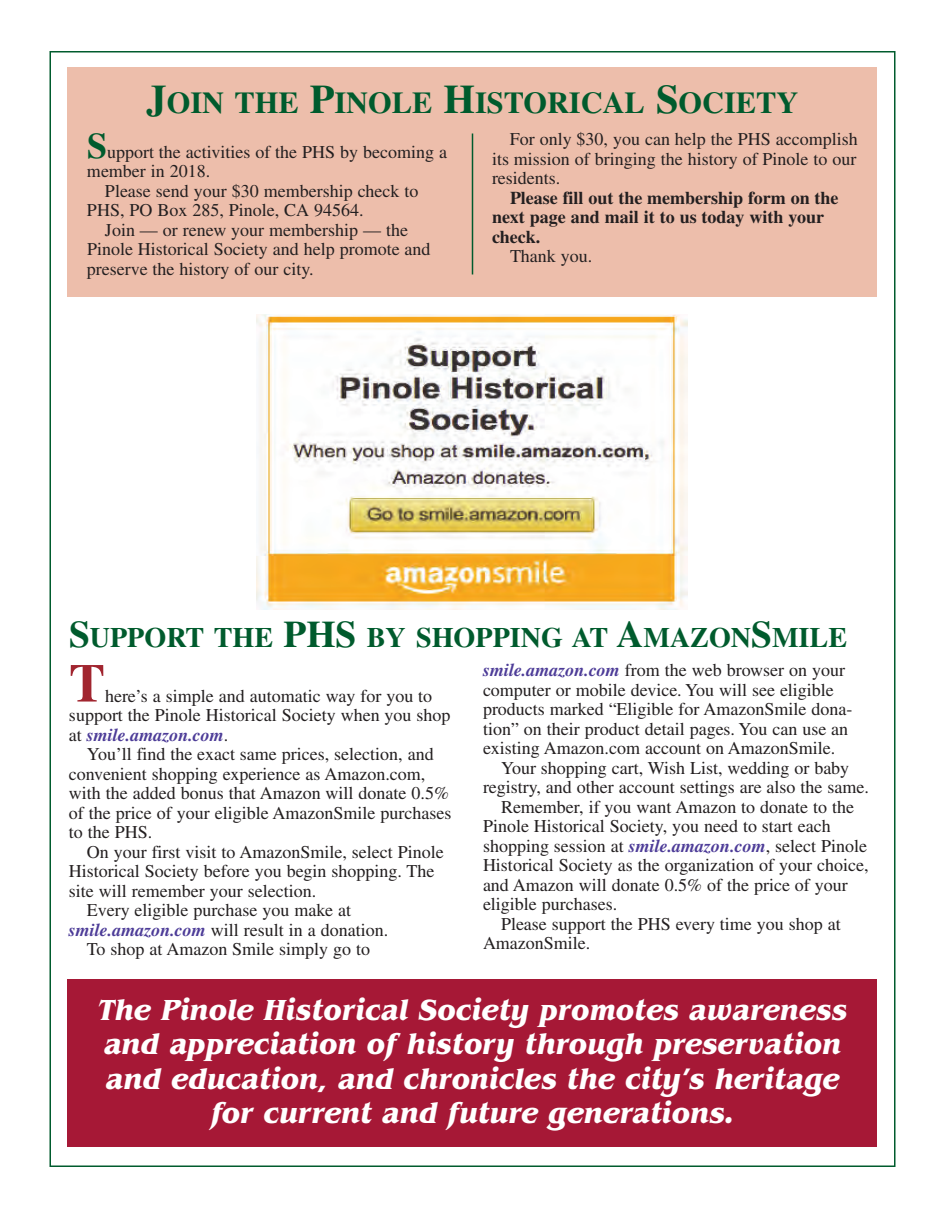
<style>
.page{position:relative;width:945px;height:1215px;background:#fff}
.page>*{position:absolute;margin:0;border:0;box-sizing:border-box;transform-origin:0 0}
.t1{font:700 54px "Times";color:#a1252f}
.t2{font:700 30.3px "Times";color:#005b2d}
.t3{font:italic 700 30px/34.5px "Benguiat";color:#fff;text-align:center;scale:.9 1}
.t4{font:700 28.2px "Times";color:#005b2d}
.t5{font:18px/19.5px "Times";color:#231f20}
.t6{font:700 18px/19.5px "Times";color:#231f20}
.s1{font-size:40.5px}
.s2{font-weight:700;font-size:36px;color:#005b2d}
.s3{font-size:37.5px}
.s4{font-weight:700;font-style:italic;color:#4d3c98}
</style>
<div class="page">
<div style="left:68px;top:68px;width:809px;height:229px;background:#edbeab"></div>
<hr style="left:472px;top:133px;width:1px;height:141px;background:#005b2d">
<div style="left:68px;top:980px;width:810px;height:168px;background:#a61836"></div>
<img style="left:257px;top:314px;width:430px;height:295px">
<h2 class="t2" style="left:147px;top:93px;width:653px"><span class="s1">J</span>OIN THE <span class="s1">P</span>INOLE <span class="s1">H</span>ISTORICAL <span class="s1">S</span>OCIETY</h2>
<p class="t5" style="left:87px;top:144px;width:362px"><span class="s2">S</span>upport the activities of the PHS by becoming a</p>
<p class="t5" style="left:87px;top:163px;width:125px">member in 2018.</p>
<p class="t5" style="left:105px;top:183px;width:315px">Please send your $30 membership check to</p>
<p class="t5" style="left:87px;top:202px;width:278px">PHS, PO Box 285, Pinole, CA 94564.</p>
<p class="t5" style="left:105px;top:222px;width:305px">Join — or renew your membership — the</p>
<p class="t5" style="left:87px;top:241px;width:345px">Pinole Historical Society and help promote and</p>
<p class="t5" style="left:87px;top:261px;width:228px">preserve the history of our city.</p>
<p class="t5" style="left:492px;top:131px;width:367px;text-align:justify;text-indent:18px">For only $30, you can help the PHS accomplish its mission of bringing the history of Pinole to our residents.</p>
<p class="t6" style="left:492px;top:190px;width:348px;text-indent:18px">Please fill out the membership form on the next page and mail it to us today with your check.</p>
<p class="t5" style="left:510px;top:248px;width:84px">Thank you.</p>
<h3 class="t4" style="left:69px;top:627px;width:780px"><span class="s3">S</span>UPPORT THE <span class="s3">PHS</span> BY SHOPPING AT <span class="s3">A</span>MAZON<span class="s3">S</span>MILE</h3>
<h1 class="t1" style="left:69px;top:665px;width:38px">T</h1>
<p class="t5" style="left:483px;top:662px;width:364px"><span class="s4">smile.amazon.com</span> from the web browser on your</p>
<p class="t5" style="left:483px;top:682px;width:352px">computer or mobile device. You will see eligible</p>
<p class="t5" style="left:483px;top:701px;width:371px">products marked “Eligible for AmazonSmile dona-</p>
<p class="t5" style="left:483px;top:721px;width:367px">tion” on their product detail pages. You can use an</p>
<p class="t5" style="left:483px;top:740px;width:354px">existing Amazon.com account on AmazonSmile.</p>
<p class="t5" style="left:501px;top:760px;width:350px">Your shopping cart, Wish List, wedding or baby</p>
<p class="t5" style="left:483px;top:779px;width:387px">registry, and other account settings are also the same.</p>
<p class="t5" style="left:501px;top:799px;width:355px">Remember, if you want Amazon to donate to the</p>
<p class="t5" style="left:483px;top:818px;width:349px">Pinole Historical Society, you need to start each</p>
<p class="t5" style="left:483px;top:838px;width:386px">shopping session at <span class="s4">smile.amazon.com</span>, select Pinole</p>
<p class="t5" style="left:483px;top:857px;width:387px">Historical Society as the organization of your choice,</p>
<p class="t5" style="left:483px;top:877px;width:366px">and Amazon will donate 0.5% of the price of your</p>
<p class="t5" style="left:483px;top:896px;width:136px">eligible purchases.</p>
<p class="t5" style="left:501px;top:916px;width:341px">Please support the PHS every time you shop at</p>
<p class="t5" style="left:483px;top:935px;width:109px">AmazonSmile.</p>
<p class="t5" style="left:69px;top:688px;width:383px;text-indent:36px">here’s a simple and automatic way for you to support the Pinole Historical Society when you shop at <span class="s4">smile.amazon.com</span>.</p>
<p class="t5" style="left:69px;top:746px;width:384px;text-indent:18px">You’ll find the exact same prices, selection, and convenient shopping experience as Amazon.com, with the added bonus that Amazon will donate 0.5% of the price of your eligible AmazonSmile purchases to the PHS.</p>
<p class="t5" style="left:87px;top:844px;width:358px">On your first visit to AmazonSmile, select Pinole</p>
<p class="t5" style="left:69px;top:863px;width:367px">Historical Society before you begin shopping. The</p>
<p class="t5" style="left:69px;top:883px;width:249px">site will remember your selection.</p>
<p class="t5" style="left:87px;top:902px;width:266px">Every eligible purchase you make at</p>
<p class="t5" style="left:69px;top:922px;width:321px"><span class="s4">smile.amazon.com</span> will result in a donation.</p>
<p class="t5" style="left:87px;top:941px;width:285px">To shop at Amazon Smile simply go to</p>
<h3 class="t3" style="left:98px;top:996px;width:834px">The Pinole Historical Society promotes awareness and appreciation of history through preservation and education, and chronicles the city’s heritage for current and future generations.</h3>
</div>
